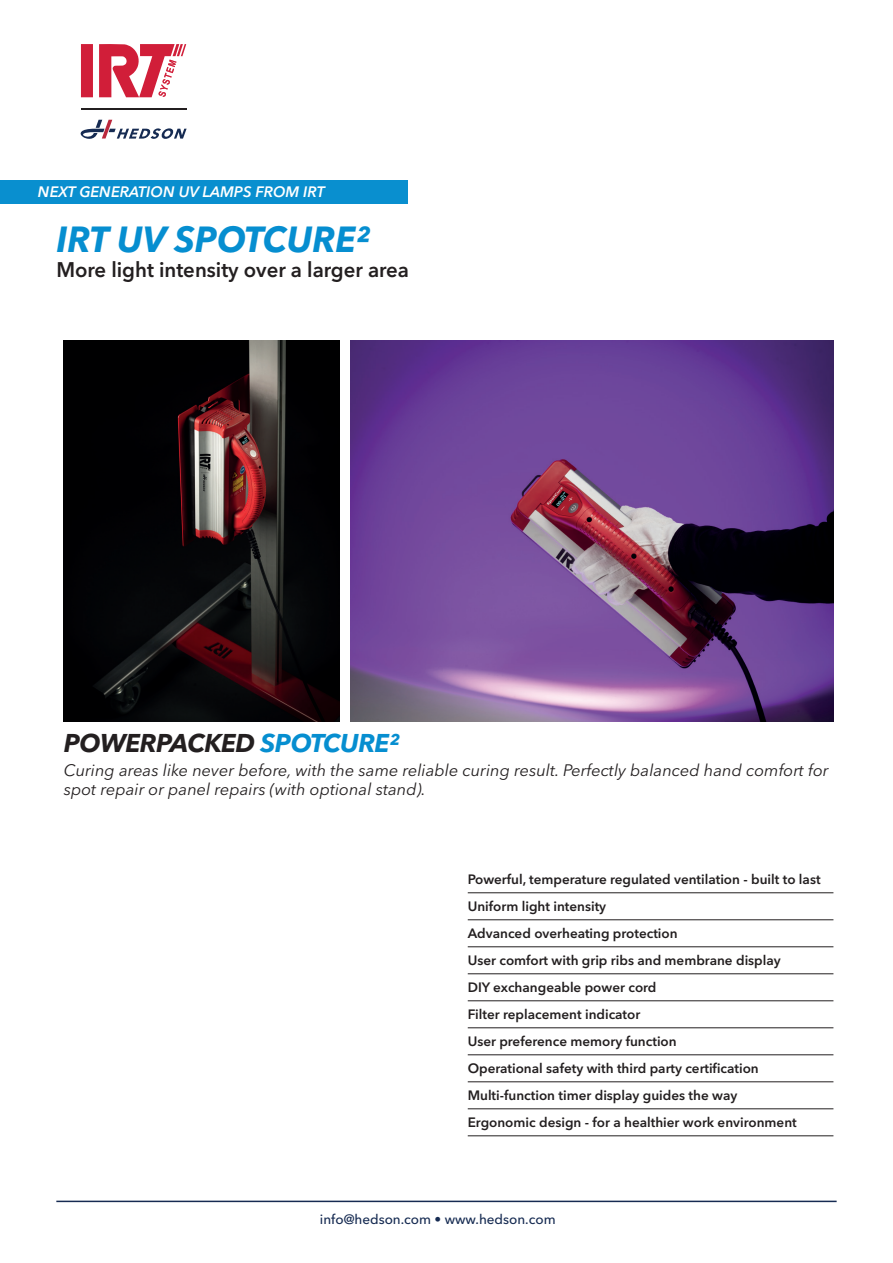
<style>
.page{position:relative;width:893px;height:1263px;background:#fff}
.page>*{position:absolute;margin:0;border:0;box-sizing:border-box;transform-origin:0 0}
.t1{font:italic 700 36px "Avenir Next LT Pro";color:#068ed0}
.t2{font:italic 700 25.5px "Avenir Next LT Pro";letter-spacing:-.02em;color:#231f20}
.t3{font:600 21px "Avenir Next LT Pro";color:#231f20}
.t4{font:italic 16.5px/19.8px "Avenir Next LT Pro";color:#231f20}
.t5{font:italic 600 15px "Avenir Next LT Pro";color:#fff}
.t6{font:600 13.5px/27px "Avenir Next LT Pro";color:#231f20}
.t7{font:500 13.5px "Avenir Next LT Pro";color:#162b52}
.s1{color:#068ed0}
</style>
<div class="page">
<hr style="left:56px;top:1200px;width:781px;height:2px;background:#162b52">
<div style="left:0;top:180px;width:407px;height:23px;background:#098fcf"></div>
<hr style="left:81px;top:108px;width:106px;height:1px;background:#231f20">
<svg style="left:80px;top:120px;width:107px;height:19px"></svg>
<div style="left:81px;top:44px;width:12px;height:53px;background:#d11e39"></div>
<svg style="left:99px;top:44px;width:87px;height:53px"></svg>
<hr style="left:468px;top:892px;width:365px;height:1px;background:#231f20">
<hr style="left:468px;top:919px;width:365px;height:1px;background:#231f20">
<hr style="left:468px;top:946px;width:365px;height:1px;background:#231f20">
<hr style="left:468px;top:973px;width:365px;height:1px;background:#231f20">
<hr style="left:468px;top:1000px;width:365px;height:1px;background:#231f20">
<hr style="left:468px;top:1027px;width:365px;height:1px;background:#231f20">
<hr style="left:468px;top:1054px;width:365px;height:1px;background:#231f20">
<hr style="left:468px;top:1081px;width:365px;height:1px;background:#231f20">
<hr style="left:468px;top:1108px;width:365px;height:1px;background:#231f20">
<hr style="left:468px;top:1135px;width:365px;height:1px;background:#231f20">
<img style="left:64px;top:340px;width:276px;height:381px">
<img style="left:351px;top:340px;width:482px;height:381px">
<p class="t5" style="left:38px;top:183px;width:288px">NEXT GENERATION UV LAMPS FROM IRT</p>
<h1 class="t1" style="left:56px;top:217px;width:316px">IRT UV SPOTCURE²</h1>
<h3 class="t3" style="left:56px;top:257px;width:354px">More light intensity over a larger area</h3>
<h2 class="t2" style="left:64px;top:727px;width:337px">POWERPACKED <span class="s1">SPOTCURE²</span></h2>
<p class="t4" style="left:64px;top:760px;width:766px">Curing areas like never before, with the same reliable curing result. Perfectly balanced hand comfort for spot repair or panel repairs (with optional stand).</p>
<p class="t6" style="left:468px;top:866px;width:354px">Powerful, temperature regulated ventilation - built to last Uniform light intensity<br>Advanced overheating protection<br>User comfort with grip ribs and membrane display<br>DIY exchangeable power cord<br>Filter replacement indicator<br>User preference memory function<br>Operational safety with third party certification Multi-function timer display guides the way<br>Ergonomic design - for a healthier work environment</p>
<p class="t7" style="left:320px;top:1211px;width:237px">info@hedson.com • www.hedson.com</p>
</div>
